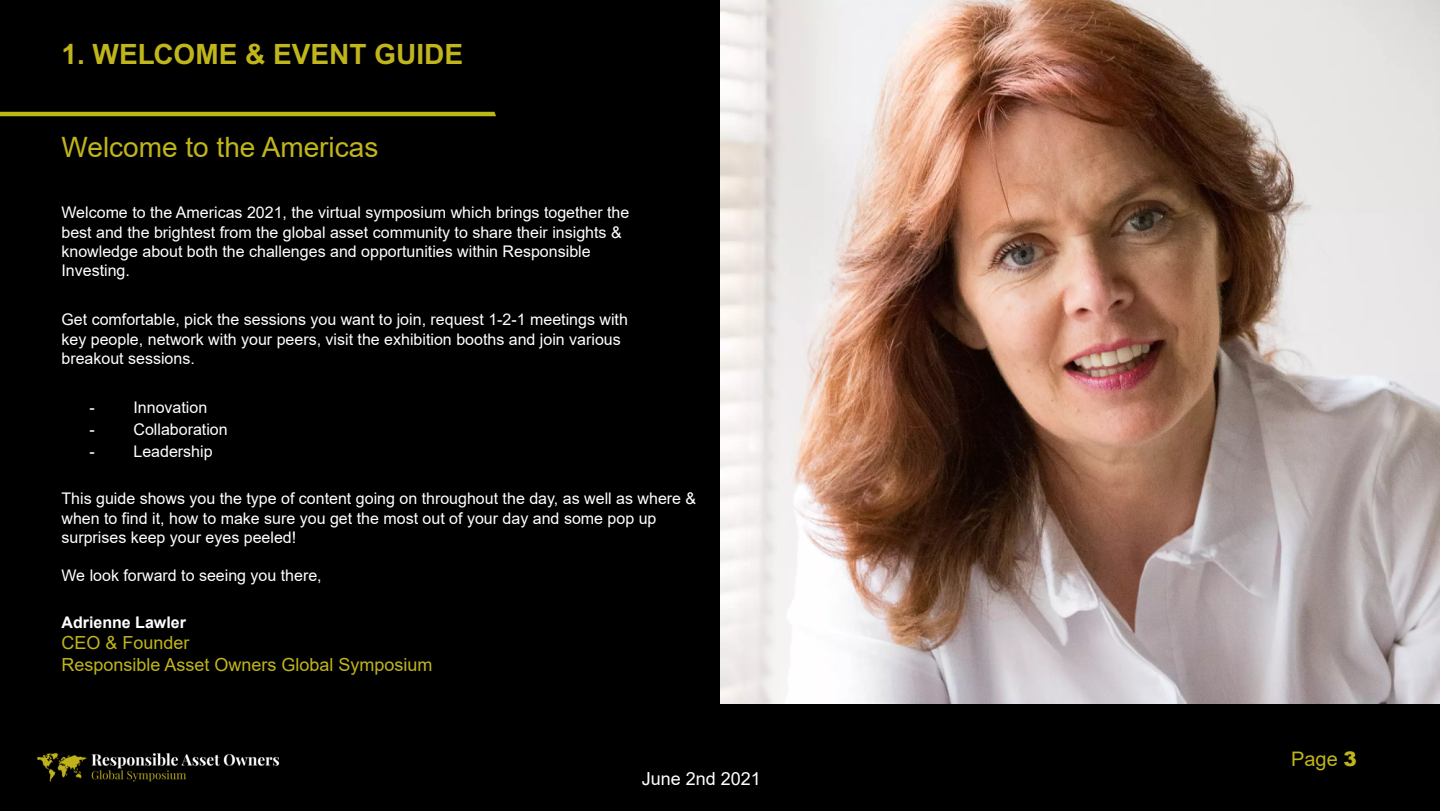
<style>
.page{position:relative;width:1440px;height:811px;background:#fff}
.page>*{position:absolute;margin:0;border:0;box-sizing:border-box;transform-origin:0 0}
.t1{font:700 28px "Arial";color:#c0b51b}
.t2{font:28px "Arial";color:#c0b51b}
.t3{font:20px "Arial";color:#c0b51b}
.t4{font:18px "Arial";color:#c0b51b}
.t5{font:18px "Arial";color:#fff}
.t6{font:16px "Arial";color:#fff}
.t7{font:700 16px "Arial";color:#fff}
.s1{font-weight:900}
</style>
<div class="page">
<div style="left:0;top:0;width:1440px;height:810px;background:#000"></div>
<img style="left:720px;top:0;width:720px;height:703px">
<hr style="left:0;top:112px;width:496px;height:4px;background:#bdb814">
<img style="left:37px;top:752px;width:243px;height:30px">
<p class="t1" style="left:62px;top:37px;width:403px">1. WELCOME &amp; EVENT GUIDE</p>
<p class="t2" style="left:62px;top:128px;width:318px">Welcome to the Americas</p>
<p class="t6" style="left:62px;top:202px;width:569px">Welcome to the Americas 2021, the virtual symposium which brings together the</p>
<p class="t6" style="left:62px;top:221px;width:562px">best and the brightest from the global asset community to share their insights &amp;</p>
<p class="t6" style="left:62px;top:240px;width:531px">knowledge about both the challenges and opportunities within Responsible</p>
<p class="t6" style="left:62px;top:259px;width:70px">Investing.</p>
<p class="t6" style="left:62px;top:308px;width:568px">Get comfortable, pick the sessions you want to join, request 1-2-1 meetings with</p>
<p class="t6" style="left:62px;top:328px;width:561px">key people, network with your peers, visit the exhibition booths and join various</p>
<p class="t6" style="left:62px;top:347px;width:135px">breakout sessions.</p>
<p class="t6" style="left:90px;top:396px;width:7px">-</p>
<p class="t6" style="left:134px;top:396px;width:75px">Innovation</p>
<p class="t6" style="left:90px;top:418px;width:7px">-</p>
<p class="t6" style="left:134px;top:418px;width:96px">Collaboration</p>
<p class="t6" style="left:90px;top:440px;width:7px">-</p>
<p class="t6" style="left:134px;top:440px;width:81px">Leadership</p>
<p class="t6" style="left:62px;top:487px;width:636px">This guide shows you the type of content going on throughout the day, as well as where &amp;</p>
<p class="t6" style="left:62px;top:506px;width:596px">when to find it, how to make sure you get the most out of your day and some pop up</p>
<p class="t6" style="left:62px;top:526px;width:236px">surprises keep your eyes peeled!</p>
<p class="t6" style="left:62px;top:564px;width:262px">We look forward to seeing you there,</p>
<p class="t7" style="left:62px;top:612px;width:126px">Adrienne Lawler</p>
<p class="t4" style="left:62px;top:630px;width:130px">CEO &amp; Founder</p>
<p class="t4" style="left:62px;top:652px;width:373px">Responsible Asset Owners Global Symposium</p>
<p class="t5" style="left:642px;top:765px;width:121px">June 2nd 2021</p>
<p class="t3" style="left:1291px;top:744px;width:67px">Page <span class="s1">3</span></p>
</div>
